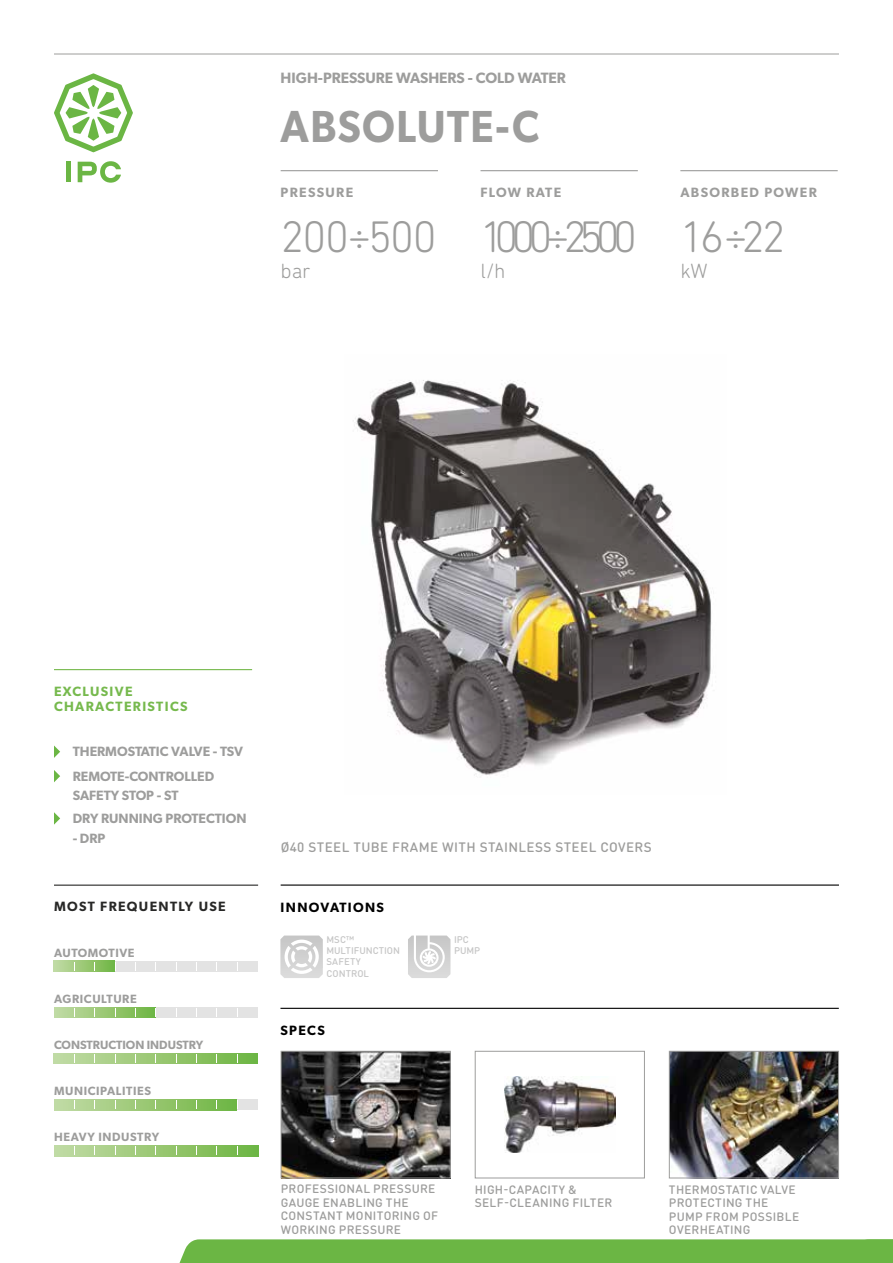
<style>
.page{position:relative;width:893px;height:1263px;background:#fff}
.page>*{position:absolute;margin:0;border:0;box-sizing:border-box;transform-origin:0 0}
.t1{font:300 45px "DIN Next Rounded LT Pro";letter-spacing:-.12em;color:#9d9d9c}
.t2{font:600 45px "Gibson";letter-spacing:.03em;color:#9d9d9c;scale:.93 1}
.t3{font:300 45px "DIN Next Rounded LT Pro";letter-spacing:-.155em;color:#9d9d9c}
.t4{font:300 21px "DIN Next Rounded LT Pro";color:#9d9d9c}
.t5{font:600 15px "Gibson";color:#9d9d9c}
.t6{font:600 13.5px/24.5px "Gibson";color:#9d9d9c}
.t7{font:500 13.5px "DIN Round Pro";letter-spacing:.03em;color:#9d9d9c}
.t8{font:600 13.5px/15px "Gibson";letter-spacing:.1em;color:#76b94d}
.t9{font:600 13.5px "Gibson";letter-spacing:.1em;color:#9d9d9c}
.t10{font:600 13.5px "Gibson";letter-spacing:.1em;color:#282827}
.t11{font:600 13.5px "Gibson";letter-spacing:.1em;color:#000}
.t12{font:600 13.5px "Gibson";letter-spacing:.09em;color:#9d9d9c}
.t13{font:500 12px/13.5px "DIN Round Pro";letter-spacing:.02em;color:#9d9d9c}
.t14{font:600 12px "Gibson";letter-spacing:.05em;color:#9d9d9c}
.t15{font:600 12px "Gibson";color:#9d9d9c}
.t16{font:500 9.6px/11.2px "DIN Round Pro";color:#c6c6c6}
</style>
<div class="page">
<hr style="left:54px;top:54px;width:785px;height:1px;background:#9d9d9c">
<div style="left:66px;top:162px;width:5px;height:20px;background:#6bb644"></div>
<svg style="left:78px;top:161px;width:43px;height:22px"></svg>
<svg style="left:54px;top:73px;width:79px;height:79px"></svg>
<div style="left:179px;top:1239px;width:714px;height:24px;background:#6bb644"></div>
<img style="left:283px;top:1053px;width:166px;height:123px">
<div style="left:281px;top:1051px;width:170px;height:127px;border:1px solid #9d9d9c"></div>
<img style="left:504px;top:1076px;width:111px;height:77px">
<div style="left:475px;top:1051px;width:170px;height:127px;border:1px solid #9d9d9c"></div>
<img style="left:671px;top:1053px;width:166px;height:123px">
<div style="left:669px;top:1051px;width:170px;height:127px;border:1px solid #9d9d9c"></div>
<hr style="left:281px;top:170px;width:157px;height:1px;background:#9d9d9c">
<hr style="left:480px;top:170px;width:158px;height:1px;background:#9d9d9c">
<hr style="left:680px;top:170px;width:158px;height:1px;background:#9d9d9c">
<hr style="left:281px;top:884px;width:558px;height:2px;background:#000">
<hr style="left:280px;top:1008px;width:559px;height:1px;background:#000">
<hr style="left:54px;top:669px;width:198px;height:1px;background:#76b94d">
<svg style="left:54px;top:745px;width:6px;height:13px"></svg>
<svg style="left:54px;top:770px;width:6px;height:12px"></svg>
<svg style="left:54px;top:812px;width:6px;height:13px"></svg>
<img style="left:353px;top:380px;width:358px;height:396px">
<div style="left:54px;top:1099px;width:204px;height:11px;background:#e3e3e3"></div>
<svg style="left:54px;top:1099px;width:183px;height:11px"></svg>
<div style="left:54px;top:961px;width:204px;height:10px;background:#e3e3e3"></div>
<svg style="left:54px;top:961px;width:61px;height:10px"></svg>
<svg style="left:54px;top:1053px;width:204px;height:11px"></svg>
<div style="left:54px;top:1007px;width:204px;height:11px;background:#e3e3e3"></div>
<svg style="left:54px;top:1007px;width:102px;height:11px"></svg>
<svg style="left:54px;top:1145px;width:204px;height:11px"></svg>
<hr style="left:54px;top:884px;width:204px;height:2px;background:#282827">
<svg style="left:280px;top:935px;width:43px;height:43px"></svg>
<svg style="left:408px;top:935px;width:42px;height:43px"></svg>
<p class="t5" style="left:281px;top:69px;width:287px">HIGH-PRESSURE WASHERS - COLD WATER</p>
<h1 class="t2" style="left:281px;top:100px;width:280px">ABSOLUTE-C</h1>
<p class="t9" style="left:281px;top:184px;width:74px">PRESSURE</p>
<p class="t12" style="left:480px;top:184px;width:82px">FLOW RATE</p>
<p class="t9" style="left:680px;top:184px;width:138px">ABSORBED POWER</p>
<h1 class="t1" style="left:281px;top:211px;width:158px">200÷500</h1>
<h2 class="t4" style="left:281px;top:258px;width:31px">bar</h2>
<h1 class="t3" style="left:480px;top:211px;width:158px">1000÷2500</h1>
<h2 class="t4" style="left:480px;top:258px;width:27px">l/h</h2>
<h1 class="t1" style="left:680px;top:211px;width:107px">16÷22</h1>
<h2 class="t4" style="left:680px;top:258px;width:29px">kW</h2>
<p class="t8" style="left:54px;top:683px;width:135px">EXCLUSIVE<br>CHARACTERISTICS</p>
<p class="t6" style="left:73px;top:739px;width:172px">THERMOSTATIC VALVE - TSV<br>REMOTE-CONTROLLED</p>
<p class="t6" style="left:73px;top:784px;width:175px;line-height:22.8px">SAFETY STOP - ST<br>DRY RUNNING PROTECTION</p>
<p class="t6" style="left:73px;top:825px;width:34px">- DRP</p>
<p class="t10" style="left:54px;top:898px;width:173px">MOST FREQUENTLY USE</p>
<p class="t14" style="left:54px;top:945px;width:82px">AUTOMOTIVE</p>
<p class="t14" style="left:54px;top:992px;width:84px">AGRICULTURE</p>
<p class="t15" style="left:54px;top:1038px;width:151px">CONSTRUCTION INDUSTRY</p>
<p class="t14" style="left:54px;top:1084px;width:99px">MUNICIPALITIES</p>
<p class="t14" style="left:54px;top:1130px;width:106px">HEAVY INDUSTRY</p>
<p class="t7" style="left:281px;top:837px;width:373px">Ø40 STEEL TUBE FRAME WITH STAINLESS STEEL COVERS</p>
<p class="t11" style="left:281px;top:899px;width:105px">INNOVATIONS</p>
<p class="t16" style="left:326px;top:933px;width:75px">MSC™<br>MULTIFUNCTION<br>SAFETY<br>CONTROL</p>
<p class="t16" style="left:454px;top:933px;width:28px">IPC<br>PUMP</p>
<p class="t11" style="left:280px;top:1022px;width:46px">SPECS</p>
<p class="t13" style="left:281px;top:1182px;width:159px">PROFESSIONAL PRESSURE<br>GAUGE ENABLING THE<br>CONSTANT MONITORING OF<br>WORKING PRESSURE</p>
<p class="t13" style="left:475px;top:1182px;width:139px">HIGH-CAPACITY &amp;<br>SELF-CLEANING FILTER</p>
<p class="t13" style="left:669px;top:1182px;width:132px">THERMOSTATIC VALVE<br>PROTECTING THE<br>PUMP FROM POSSIBLE<br>OVERHEATING</p>
</div>
